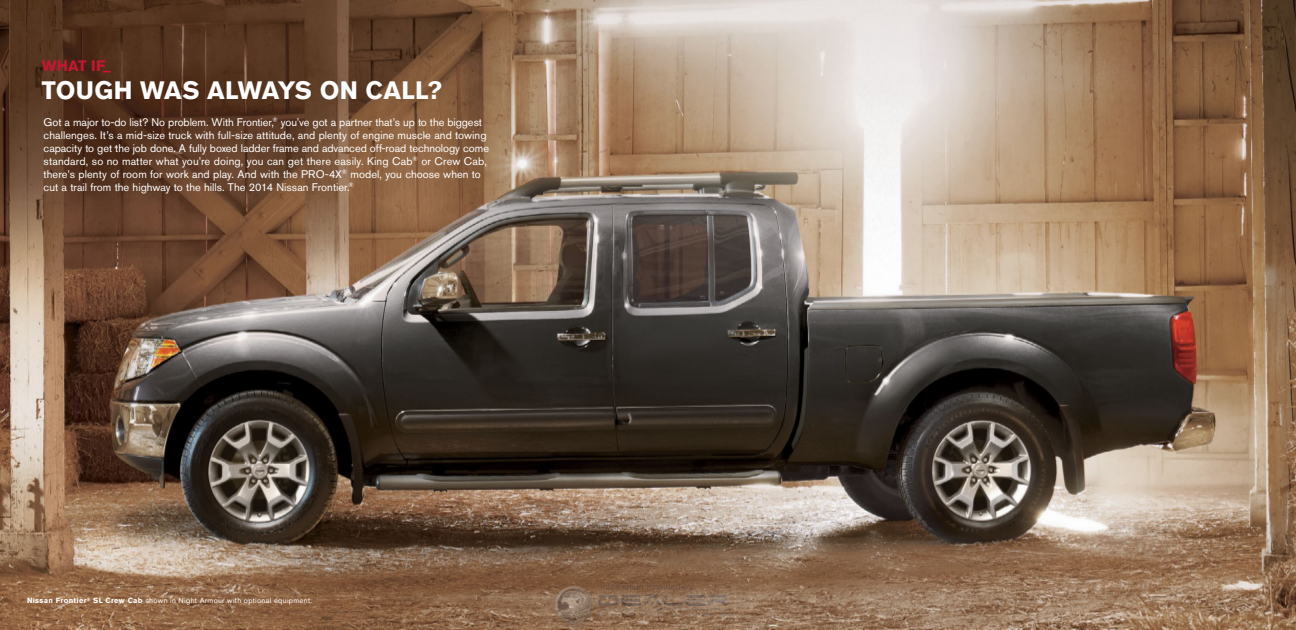
<style>
.page{position:relative;width:1296px;height:630px;background:#fff}
.page>*{position:absolute;margin:0;border:0;box-sizing:border-box;transform-origin:0 0}
.Intro_Mantra_Head{font:700 25px "Akzidenz Grotesk Pro";letter-spacing:.01em;color:#fff}
.Intro_Mantra_ID{font:700 15px "Akzidenz Grotesk Pro";letter-spacing:.015em;color:#c51733}
.t1{font:11px/13px "Akzidenz Grotesk Pro";color:#fff}
.Cutlines_nested{font:7.5px "Akzidenz Grotesk Pro";letter-spacing:.045em;color:#fff}
.s1{font-weight:700}
</style>
<div class="page">
<img style="left:0;top:0;width:1296px;height:630px">
<img style="left:543px;top:540px;width:210px;height:90px">
<p class="Intro_Mantra_ID" style="left:42px;top:56px;width:70px">WHAT IF_</p>
<p class="Intro_Mantra_Head" style="left:42px;top:74px;width:401px">TOUGH WAS ALWAYS ON CALL?</p>
<p class="t1" style="left:44px;top:115px;width:447px">Got a major to-do list? No problem. With Frontier,<sup>®</sup> you’ve got a partner that’s up to the biggest challenges. It’s a mid-size truck with full-size attitude, and plenty of engine muscle and towing capacity to get the job done. A fully boxed ladder frame and advanced off-road technology come standard, so no matter what you’re doing, you can get there easily. King Cab<sup>®</sup> or Crew Cab, there’s plenty of room for work and play. And with the PRO-4X<sup>®</sup> model, you choose when to cut a trail from the highway to the hills. The 2014 Nissan Frontier.<sup>®</sup></p>
<p class="Cutlines_nested" style="left:27px;top:596px;width:287px"><span class="s1">Nissan Frontier</span><sup>®</sup> <span class="s1">SL Crew Cab</span> shown in Night Armour with optional equipment.</p>
</div>
